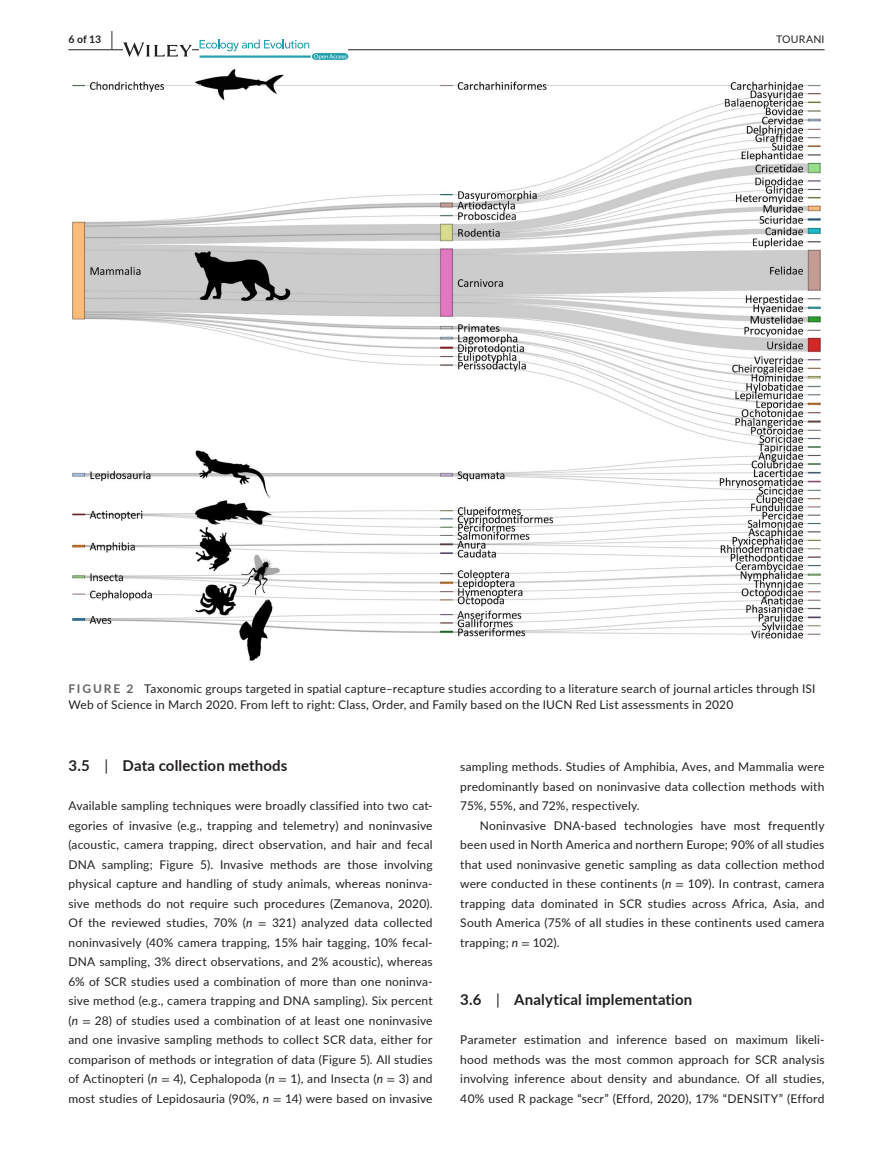
<style>
.page{position:relative;width:893px;height:1174px;background:#fff}
.page>*{position:absolute;margin:0;border:0;box-sizing:border-box;transform-origin:0 0}
.t1{font:700 15px "Lato";letter-spacing:.01em;color:#231f20}
.t2{font:12px/19.5px "Lato";letter-spacing:.015em;color:#231f20;text-align:justify}
.t3{font:10.5px "Lato";letter-spacing:.02em;color:#231f20}
.t4{font:700 10.5px "Lato";color:#231f20}
.s1{font-size:19.5px}
.s2{font-weight:700;color:#636366}
.s3{font-weight:400}
.s4{font-style:italic}
.s5{font-family:"STIX"}
</style>
<div class="page">
<hr style="left:68px;top:49px;width:756px;height:1px;background:#231f20">
<svg style="left:123px;top:42px;width:69px;height:15px"></svg>
<svg style="left:200px;top:39px;width:148px;height:21px"></svg>
<img style="left:72px;top:69px;width:749px;height:591px">
<p class="t4" style="left:68px;top:31px;width:46px">6 of 13 <span class="s1">|</span></p>
<p class="t3" style="left:776px;top:31px;width:50px">TOURANI</p>
<p class="t2" style="left:68px;top:679px;width:749px;line-height:16.5px"><span class="s2">FIGURE 2</span> Taxonomic groups targeted in spatial capture–recapture studies according to a literature search of journal articles through ISI<br>Web of Science in March 2020. From left to right: Class, Order, and Family based on the IUCN Red List assessments in 2020</p>
<p class="t1" style="left:68px;top:755px;width:220px">3.5 <span class="s3">|</span> Data collection methods</p>
<p class="t2" style="left:68px;top:795px;width:366px">Available sampling techniques were broadly classified into two cat&shy;egories of invasive (e.g., trapping and telemetry) and noninvasive (acoustic, camera trapping, direct observation, and hair and fecal DNA sampling; Figure 5). Invasive methods are those involving physical capture and handling of study animals, whereas noninva&shy;sive methods do not require such procedures (Zemanova, 2020).<br>Of the reviewed studies, 70% (<span class="s4">n</span> <span class="s5">=</span> 321) analyzed data collected noninvasively (40% camera trapping, 15% hair tagging, 10% fecal-DNA sampling, 3% direct observations, and 2% acoustic), whereas 6% of SCR studies used a combination of more than one noninva&shy;sive method (e.g., camera trapping and DNA sampling). Six percent (<span class="s4">n</span> <span class="s5">=</span> 28) of studies used a combination of at least one noninvasive and one invasive sampling methods to collect SCR data, either for comparison of methods or integration of data (Figure 5). All studies of Actinopteri (<span class="s4">n</span> <span class="s5">=</span> 4), Cephalopoda (<span class="s4">n</span> <span class="s5">=</span> 1), and Insecta (<span class="s4">n</span> <span class="s5">=</span> 3) and most studies of Lepidosauria (90%, <span class="s4">n</span> <span class="s5">=</span> 14) were based on invasive</p>
<p class="t2" style="left:460px;top:756px;width:366px">sampling methods. Studies of Amphibia, Aves, and Mammalia were predominantly based on noninvasive data collection methods with 75%, 55%, and 72%, respectively.</p>
<p class="t2" style="left:460px;top:815px;width:366px;text-indent:20px">Noninvasive DNA-based technologies have most frequently been used in North America and northern Europe; 90% of all studies that used noninvasive genetic sampling as data collection method were conducted in these continents (<span class="s4">n</span> <span class="s5">=</span> 109). In contrast, camera trapping data dominated in SCR studies across Africa, Asia, and South America (75% of all studies in these continents used camera trapping; <span class="s4">n</span> <span class="s5">=</span> 102).</p>
<p class="t1" style="left:460px;top:989px;width:233px">3.6 <span class="s3">|</span> Analytical implementation</p>
<p class="t2" style="left:460px;top:1029px;width:366px">Parameter estimation and inference based on maximum likeli&shy;hood methods was the most common approach for SCR analysis involving inference about density and abundance. Of all studies, 40% used R package “secr” (Efford, 2020), 17% “DENSITY” (Efford</p>
</div>
